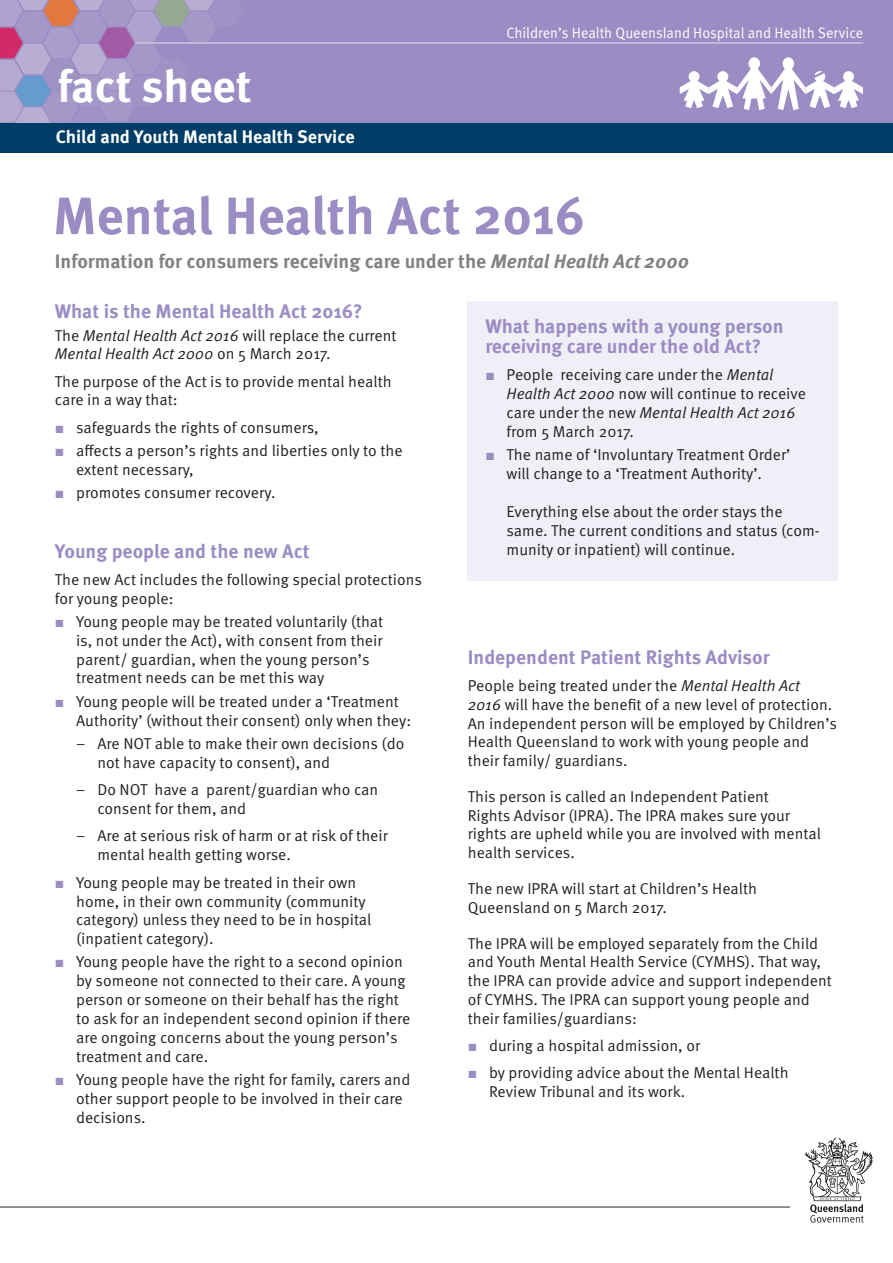
<style>
.page{position:relative;width:893px;height:1263px;background:#fff}
.page>*{position:absolute;margin:0;border:0;box-sizing:border-box;transform-origin:0 0}
.t1{font:700 52.5px "Meta OT";color:#9b8dc3}
.t2{font:700 45px "Meta OT";color:#fff}
.t3{font:700 19.5px/19.5px "Meta OT";color:#9b8dc3}
.t4{font:700 19.5px "Meta OT";color:#808284}
.t5{font:700 18px "Meta OT";color:#fff}
.t6{font:15.75px/18.9px "Meta OT Norm";color:#221f1f}
.t7{font:15.75px "Meta OT Norm Ita";letter-spacing:-.005em;color:#221f1f}
.t8{font:15px "Meta OT Norm";color:#fff;scale:.95 1}
.s1{font-style:italic}
.s2{font-family:"Meta OT Norm Ita"}
.s3{font-family:"Meta OT Norm"}
.s4{font-family:"Times New Roman";color:#9b8dc3}
</style>
<div class="page">
<div style="left:468px;top:301px;width:370px;height:279px;background:#f0eef7"></div>
<hr style="left:0;top:1206px;width:790px;height:1px;background:#221f1f">
<svg style="left:805px;top:1137px;width:68px;height:85px"></svg>
<div style="left:0;top:0;width:893px;height:142px;background:#9b8dc3"></div>
<svg style="left:680px;top:57px;width:183px;height:53px"></svg>
<svg style="left:0;top:0;width:216px;height:123px"></svg>
<div style="left:0;top:123px;width:893px;height:30px;background:#003e68"></div>
<hr style="left:135px;top:42px;width:728px;height:2px;background:#fff">
<h2 class="t2" style="left:58px;top:69px;width:195px">fact sheet</h2>
<p class="t5" style="left:56px;top:130px;width:300px">Child and Youth Mental Health Service</p>
<p class="t8" style="left:506px;top:26px;width:377px">Children’s Health Queensland Hospital and Health Service</p>
<h1 class="t1" style="left:53px;top:195px;width:534px">Mental Health Act 2016</h1>
<p class="t4" style="left:55px;top:253px;width:636px">Information for consumers receiving care under the <span class="s1">Mental Health Act 2000</span></p>
<p class="t3" style="left:55px;top:303px;width:309px">What is the Mental Health Act 2016?</p>
<p class="t6" style="left:55px;top:327px;width:343px">The <span class="s2">Mental Health Act 2016</span> will replace the current</p>
<p class="t7" style="left:55px;top:345px;width:277px">Mental Health Act 2000 <span class="s3">on 5 March 2017.</span></p>
<p class="t6" style="left:55px;top:373px;width:338px">The purpose of the Act is to provide mental health care in a way that:</p>
<p class="t6" style="left:55px;top:419px;width:265px"><span class="s4">■</span> safeguards the rights of consumers,</p>
<p class="t6" style="left:76px;top:442px;width:328px;text-indent:-21px"><span class="s4">■</span> affects a person’s rights and liberties only to the extent necessary,</p>
<p class="t6" style="left:55px;top:484px;width:222px"><span class="s4">■</span> promotes consumer recovery.</p>
<p class="t3" style="left:55px;top:543px;width:256px">Young people and the new Act</p>
<p class="t6" style="left:55px;top:571px;width:369px">The new Act includes the following special protections for young people:</p>
<p class="t6" style="left:76px;top:613px;width:309px;text-indent:-21px"><span class="s4">■</span> Young people may be treated voluntarily (that is, not under the Act), with consent from their parent/ guardian, when the young person’s treatment needs can be met this way</p>
<p class="t6" style="left:76px;top:693px;width:337px;text-indent:-21px"><span class="s4">■</span> Young people will be treated under a ‘Treatment<br>Authority’ (without their consent) only when they:</p>
<p class="t6" style="left:97px;top:735px;width:308px;text-indent:-21px">– Are NOT able to make their own decisions (do not have capacity to consent), and</p>
<p class="t6" style="left:97px;top:781px;width:282px;text-indent:-21px">– Do NOT have a parent/guardian who can consent for them, and</p>
<p class="t6" style="left:97px;top:827px;width:292px;text-indent:-21px">– Are at serious risk of harm or at risk of their mental health getting worse.</p>
<p class="t6" style="left:76px;top:874px;width:297px;text-indent:-21px"><span class="s4">■</span> Young people may be treated in their own home, in their own community (community category) unless they need to be in hospital (inpatient category).</p>
<p class="t6" style="left:76px;top:953px;width:336px;text-indent:-21px"><span class="s4">■</span> Young people have the right to a second opinion by someone not connected to their care. A young person or someone on their behalf has the right to ask for an independent second opinion if there are ongoing concerns about the young person’s treatment and care.</p>
<p class="t6" style="left:76px;top:1071px;width:336px;text-indent:-21px"><span class="s4">■</span> Young people have the right for family, carers and other support people to be involved in their care decisions.</p>
<p class="t3" style="left:485px;top:318px;width:300px">What happens with a young person receiving care under the old Act?</p>
<p class="t6" style="left:507px;top:366px;width:301px;text-indent:-21px"><span class="s4">■</span> People receiving care under the <span class="s2">Mental<br>Health Act 2000</span> now will continue to receive</p>
<p class="t7" style="left:507px;top:403px;width:290px"><span class="s3">care under the new</span> Mental Health Act 2016</p>
<p class="t6" style="left:507px;top:423px;width:129px">from 5 March 2017.</p>
<p class="t6" style="left:485px;top:446px;width:307px;text-align:center"><span class="s4">■</span> The name of ‘Involuntary Treatment Order’ will change to a ‘Treatment Authority’.</p>
<p class="t6" style="left:507px;top:503px;width:314px">Everything else about the order stays the same. The current conditions and status (com&shy;munity or inpatient) will continue.</p>
<p class="t3" style="left:468px;top:649px;width:303px">Independent Patient Rights Advisor</p>
<p class="t6" style="left:468px;top:677px;width:371px">People being treated under the <span class="s2">Mental Health Act 2016</span> will have the benefit of a new level of protection.<br>An independent person will be employed by Children’s Health Queensland to work with young people and their family/ guardians.</p>
<p class="t6" style="left:468px;top:788px;width:355px">This person is called an Independent Patient<br>Rights Advisor (IPRA). The IPRA makes sure your rights are upheld while you are involved with mental health services.</p>
<p class="t6" style="left:468px;top:880px;width:291px">The new IPRA will start at Children’s Health<br>Queensland on 5 March 2017.</p>
<p class="t6" style="left:468px;top:935px;width:366px">The IPRA will be employed separately from the Child and Youth Mental Health Service (CYMHS). That way, the IPRA can provide advice and support independent of CYMHS. The IPRA can support young people and their families/guardians:</p>
<p class="t6" style="left:468px;top:1037px;width:234px"><span class="s4">■</span> during a hospital admission, or</p>
<p class="t6" style="left:489px;top:1064px;width:301px;text-indent:-21px"><span class="s4">■</span> by providing advice about the Mental Health<br>Review Tribunal and its work.</p>
</div>
